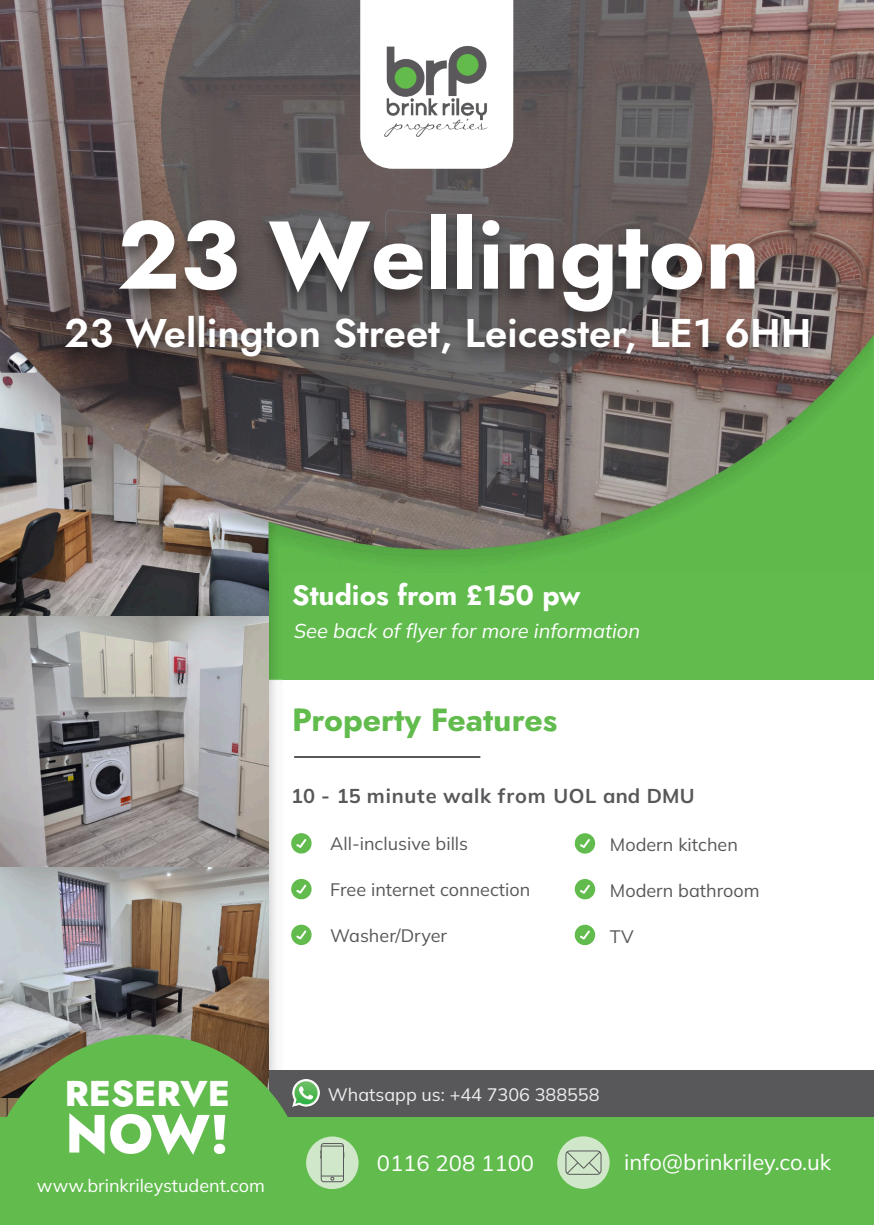
<style>
.page{position:relative;width:874px;height:1225px;background:#fff}
.page>*{position:absolute;margin:0;border:0;box-sizing:border-box;transform-origin:0 0}
.t1{font:700 96px "Jost";color:#fff}
.t2{font:800 53.8px "Jost";color:#fff}
.t3{font:600 40px "Jost";color:#fff}
.t4{font:800 35.8px "Jost";color:#fff}
.t5{font:700 32px "Jost";color:#61bb4d}
.t6{font:700 28px "Jost";color:#fff}
.t7{font:22px "Mulish";color:#fff}
.t8{font:italic 20px "Mulish";color:#fff}
.t9{font:700 20px "Mulish";letter-spacing:.035em;color:#58585a}
.t10{font:18px "Mulish";color:#58585a}
.t11{font:18px "Mulish";color:#fff}
.t12{font:18px "Mulish";color:#efeeef}
</style>
<div class="page">
<div style="left:127px;top:325px;width:746px;height:355px;background:#61bb4d"></div>
<img style="left:268px;top:572px;width:14px;height:462px">
<div style="left:0;top:1070px;width:873px;height:107px;background:#58585a"></div>
<img style="left:0;top:616px;width:268px;height:251px">
<img style="left:0;top:572px;width:268px;height:44px">
<img style="left:0;top:867px;width:268px;height:167px">
<img style="left:308px;top:1080px;width:11px;height:27px">
<svg style="left:0;top:1034px;width:308px;height:83px;background:#70a65a"></svg>
<div style="left:0;top:1117px;width:873px;height:108px;background:#61bb4d"></div>
<img style="left:0;top:0;width:873px;height:572px">
<svg style="left:291px;top:833px;width:20px;height:21px"></svg>
<svg style="left:291px;top:879px;width:20px;height:20px"></svg>
<svg style="left:291px;top:925px;width:20px;height:20px"></svg>
<svg style="left:574px;top:833px;width:21px;height:21px"></svg>
<svg style="left:574px;top:879px;width:21px;height:21px"></svg>
<svg style="left:574px;top:925px;width:21px;height:20px"></svg>
<img style="left:161px;top:0;width:551px;height:402px">
<svg style="left:360px;top:0;width:153px;height:169px"></svg>
<img style="left:385px;top:23px;width:111px;height:116px">
<img style="left:106px;top:207px;width:664px;height:104px">
<img style="left:54px;top:311px;width:769px;height:68px">
<hr style="left:295px;top:756px;width:184px;height:2px;background:#58585a">
<div style="left:557px;top:1136px;width:52px;height:53px;background:#d0e8c9;border-radius:50%"></div>
<svg style="left:565px;top:1150px;width:36px;height:25px"></svg>
<div style="left:306px;top:1136px;width:52px;height:53px;background:#d0e8c9;border-radius:50%"></div>
<div style="left:321px;top:1143px;width:23px;height:39px;border:1px solid #58585a;border-radius:3px"></div>
<svg style="left:321px;top:1175px;width:22px;height:6px"></svg>
<svg style="left:320px;top:1146px;width:24px;height:12px"></svg>
<h1 class="t1" style="left:117px;top:186px;width:645px">23 Wellington</h1>
<h3 class="t3" style="left:64px;top:304px;width:748px">23 Wellington Street, Leicester, LE1 6HH</h3>
<h3 class="t6" style="left:292px;top:575px;width:290px">Studios from £150 pw</h3>
<p class="t8" style="left:294px;top:618px;width:348px">See back of flyer for more information</p>
<h3 class="t5" style="left:292px;top:697px;width:267px">Property Features</h3>
<p class="t9" style="left:291px;top:783px;width:405px">10 - 15 minute walk from UOL and DMU</p>
<h3 class="t4" style="left:65px;top:1067px;width:167px">RESERVE</h3>
<h2 class="t2" style="left:65px;top:1095px;width:165px">NOW!</h2>
<p class="t11" style="left:37px;top:1174px;width:229px">www.brinkrileystudent.com</p>
<p class="t10" style="left:330px;top:832px;width:139px">All-inclusive bills</p>
<p class="t10" style="left:330px;top:878px;width:202px">Free internet connection</p>
<p class="t10" style="left:330px;top:924px;width:118px">Washer/Dryer</p>
<p class="t10" style="left:610px;top:833px;width:129px">Modern kitchen</p>
<p class="t10" style="left:610px;top:879px;width:151px">Modern bathroom</p>
<p class="t10" style="left:610px;top:924px;width:25px">TV</p>
<p class="t12" style="left:328px;top:1082px;width:273px">Whatsapp us: +44 7306 388558</p>
<p class="t7" style="left:377px;top:1149px;width:159px">0116 208 1100</p>
<p class="t7" style="left:624px;top:1148px;width:208px">info@brinkriley.co.uk</p>
</div>
